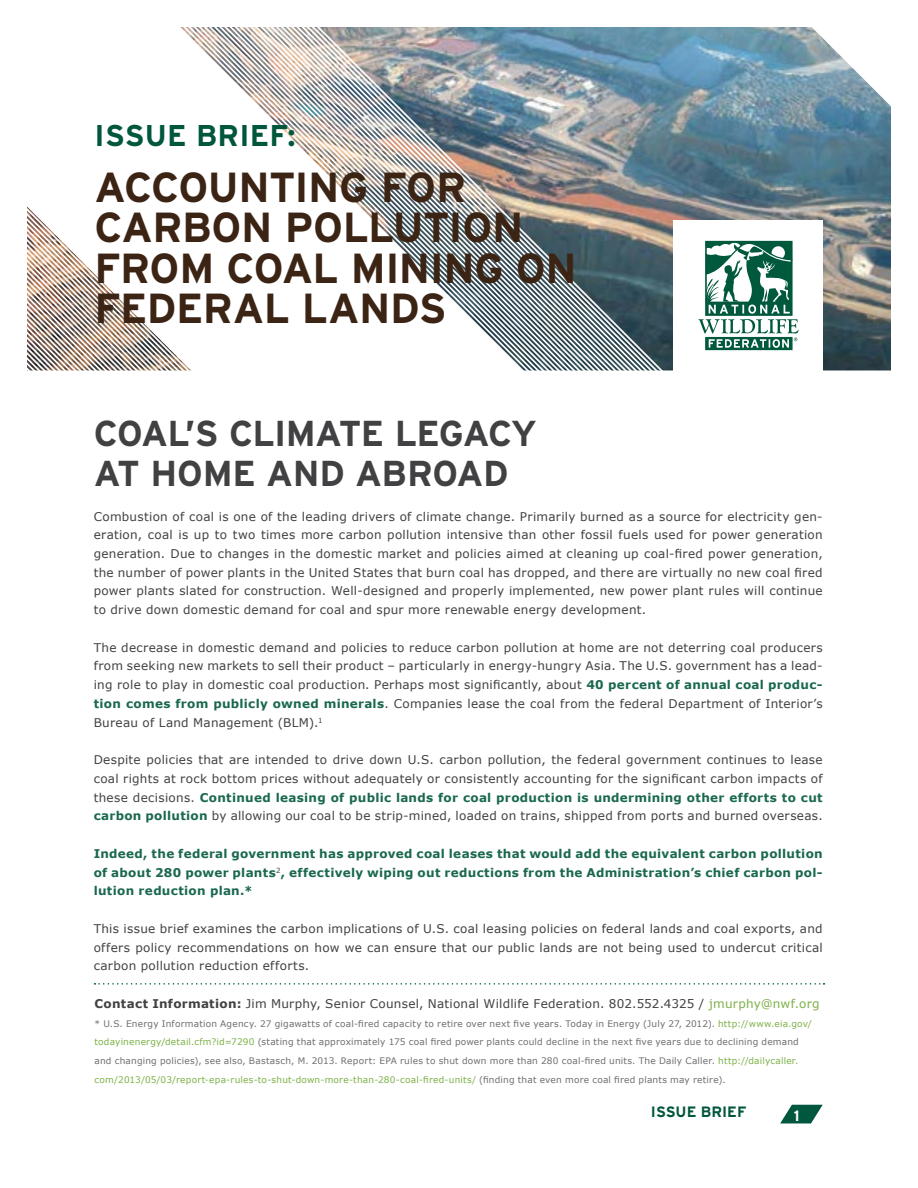
<style>
.page{position:relative;width:918px;height:1188px;background:#fff}
.page>*{position:absolute;margin:0;border:0;box-sizing:border-box;transform-origin:0 0}
.t1{font:700 42px/40.5px "Interstate";letter-spacing:-.015em;color:#3c2415}
.t2{font:700 36px/40.5px "Interstate";letter-spacing:-.015em;color:#414042}
.t3{font:700 30px "Interstate";letter-spacing:.01em;color:#00573d}
.t4{font:700 15px "Interstate";color:#00573d}
.t5{font:700 15px "Interstate";color:#fff}
.t6{font:12px/18.8px "Verdana";letter-spacing:.02em;color:#414042;text-align:justify}
.t7{font:700 12px/18.8px "Verdana";letter-spacing:.025em;color:#1a6850;text-align:justify}
.t8{font:9px/18.8px "Verdana";letter-spacing:.02em;color:#6d6e71}
.s1{font-weight:700;color:#1a6850}
.s2{font-weight:700}
.s3{color:#7cb147}
</style>
<div class="page">
<img style="left:677px;top:27px;width:214px;height:343px">
<svg style="left:635px;top:27px;width:42px;height:344px;background:#5f7884"></svg>
<img style="left:594px;top:27px;width:41px;height:344px">
<img style="left:553px;top:27px;width:41px;height:344px">
<img style="left:537px;top:27px;width:16px;height:344px">
<img style="left:27px;top:27px;width:510px;height:344px">
<svg style="left:780px;top:1105px;width:43px;height:18px"></svg>
<div style="left:674px;top:220px;width:150px;height:169px;background:#fff"></div>
<svg style="left:698px;top:241px;width:101px;height:109px"></svg>
<svg style="left:94px;top:983px;width:731px;height:2px"></svg>
<h3 class="t3" style="left:94px;top:118px;width:203px">ISSUE BRIEF:</h3>
<h1 class="t1" style="left:94px;top:166px;width:484px">ACCOUNTING FOR<br>CARBON POLLUTION<br>FROM COAL MINING ON<br>FEDERAL LANDS</h1>
<h2 class="t2" style="left:94px;top:412px;width:445px">COAL’S CLIMATE LEGACY<br>AT HOME AND ABROAD</h2>
<p class="t6" style="left:94px;top:507px;width:731px">Combustion of coal is one of the leading drivers of climate change. Primarily burned as a source for electricity gen&shy;eration, coal is up to two times more carbon pollution intensive than other fossil fuels used for power generation generation. Due to changes in the domestic market and policies aimed at cleaning up coal-fired power generation, the number of power plants in the United States that burn coal has dropped, and there are virtually no new coal fired power plants slated for construction. Well-designed and properly implemented, new power plant rules will continue to drive down domestic demand for coal and spur more renewable energy development.</p>
<p class="t6" style="left:94px;top:638px;width:731px">The decrease in domestic demand and policies to reduce carbon pollution at home are not deterring coal producers from seeking new markets to sell their product – particularly in energy-hungry Asia. The U.S. government has a lead&shy;ing role to play in domestic coal production. Perhaps most significantly, about <span class="s1">40 percent of annual coal produc&shy;tion comes from publicly owned minerals</span>. Companies lease the coal from the federal Department of Interior’s Bureau of Land Management (BLM).<sup>1</sup></p>
<p class="t6" style="left:94px;top:751px;width:731px">Despite policies that are intended to drive down U.S. carbon pollution, the federal government continues to lease coal rights at rock bottom prices without adequately or consistently accounting for the significant carbon impacts of these decisions. <span class="s1">Continued leasing of public lands for coal production is undermining other efforts to cut carbon pollution</span> by allowing our coal to be strip-mined, loaded on trains, shipped from ports and burned overseas.</p>
<p class="t7" style="left:94px;top:844px;width:731px">Indeed, the federal government has approved coal leases that would add the equivalent carbon pollution of about 280 power plants<sup>2</sup>, effectively wiping out reductions from the Administration’s chief carbon pol&shy;lution reduction plan.*</p>
<p class="t6" style="left:94px;top:919px;width:731px">This issue brief examines the carbon implications of U.S. coal leasing policies on federal lands and coal exports, and offers policy recommendations on how we can ensure that our public lands are not being used to undercut critical carbon pollution reduction efforts.</p>
<p class="t6" style="left:94px;top:994px;width:727px"><span class="s2">Contact Information:</span> Jim Murphy, Senior Counsel, National Wildlife Federation. 802.552.4325 / <span class="s3">jmurphy@nwf.org</span></p>
<p class="t8" style="left:94px;top:1014px;width:719px">* U.S. Energy Information Agency. 27 gigawatts of coal-fired capacity to retire over next five years. Today in Energy (July 27, 2012). <span class="s3">http://www.eia.gov/ todayinenergy/detail.cfm?id=7290</span> (stating that approximately 175 coal fired power plants could decline in the next five years due to declining demand and changing policies), see also, Bastasch, M. 2013. Report: EPA rules to shut down more than 280 coal-fired units. The Daily Caller. <span class="s3">http://dailycaller. com/2013/05/03/report-epa-rules-to-shut-down-more-than-280-coal-fired-units/</span> (finding that even more coal fired plants may retire).</p>
<p class="t4" style="left:651px;top:1103px;width:97px">ISSUE BRIEF</p>
<p class="t5" style="left:794px;top:1107px;width:7px">1</p>
</div>
